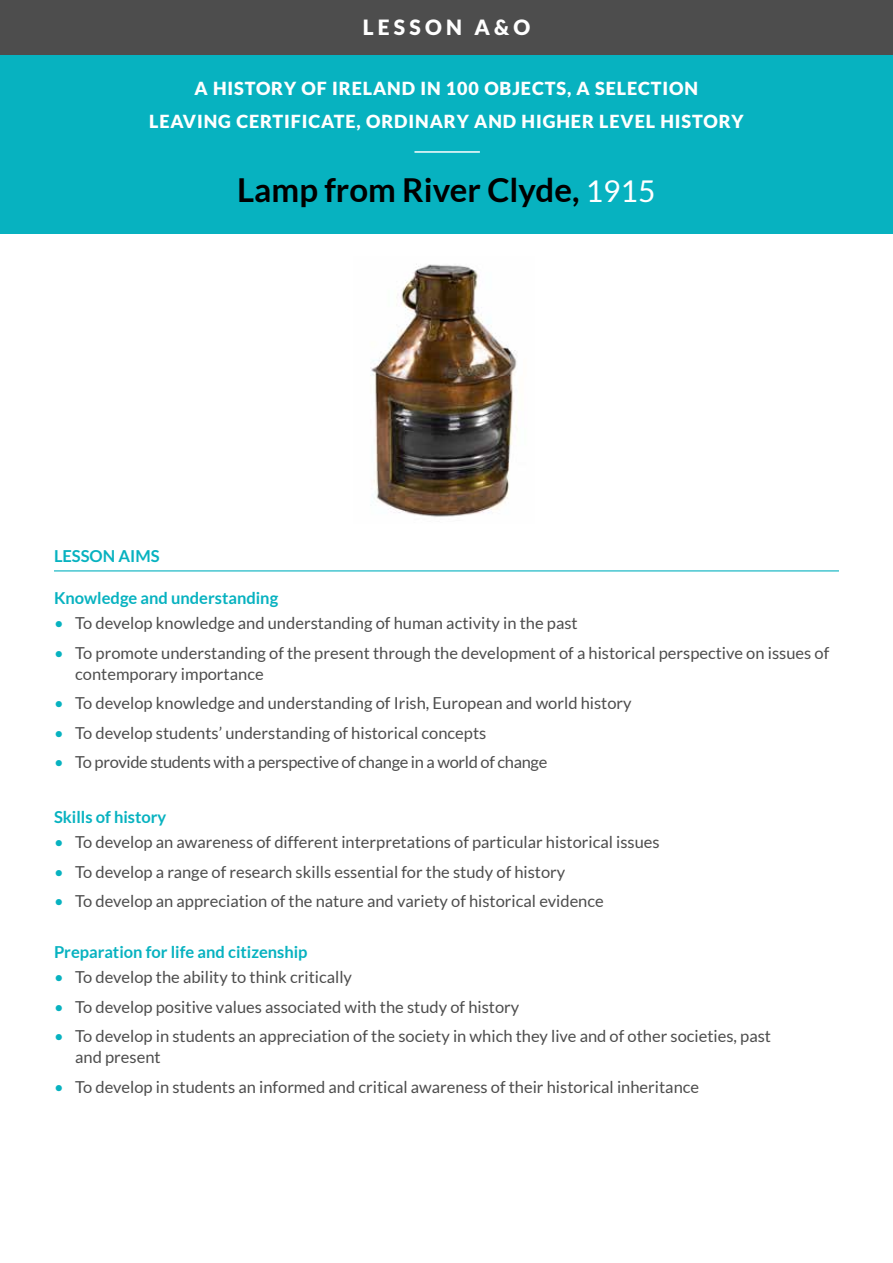
<style>
.page{position:relative;width:893px;height:1263px;background:#fff}
.page>*{position:absolute;margin:0;border:0;box-sizing:border-box;transform-origin:0 0}
.t1{font:700 33px "Lato";color:#000}
.t2{font:900 21px "Lato";color:#fff}
.t3{font:900 18px "Lato";letter-spacing:.05em;color:#fff}
.t4{font:16.5px/21px "Lato";color:#4d4d4d}
.t5{font:700 16.5px "Lato";color:#07b2c0}
.t6{font:16.5px "Lato";letter-spacing:-.02em;color:#4d4d4d}
.s1{font-weight:400;font-size:30px;color:#fff}
.s2{color:#07b2c0}
</style>
<div class="page">
<hr style="left:54px;top:570px;width:785px;height:1px;background:#07b2c0">
<div style="left:0;top:44px;width:893px;height:190px;background:#07b2c0"></div>
<hr style="left:414px;top:151px;width:66px;height:2px;background:#fff">
<div style="left:0;top:0;width:893px;height:54px;background:#4d4d4d"></div>
<img style="left:370px;top:264px;width:147px;height:253px">
<p class="t2" style="left:363px;top:15px;width:169px">LESS ON A&amp;O</p>
<p class="t3" style="left:194px;top:78px;width:65px">A HISTOR</p>
<p class="t3" style="left:284px;top:78px;width:61px">Y OF IRELAN</p>
<p class="t3" style="left:402px;top:78px;width:132px">D IN 100 OBJECT</p>
<p class="t3" style="left:556px;top:78px;width:62px">S, A SELECTION</p>
<p class="t3" style="left:149px;top:111px;width:272px">LEAVING CERTIFICATE, ORDINAR</p>
<p class="t3" style="left:457px;top:111px;width:92px">Y AND HIGHER</p>
<p class="t3" style="left:599px;top:111px;width:23px">LEVEL</p>
<p class="t3" style="left:660px;top:111px;width:46px">HISTOR</p>
<p class="t3" style="left:732px;top:111px;width:14px">Y</p>
<h1 class="t1" style="left:237px;top:172px;width:420px">Lamp from River Clyde, <span class="s1">1915</span></h1>
<p class="t5" style="left:54px;top:546px;width:107px">Lesson aims</p>
<p class="t5" style="left:54px;top:589px;width:226px">Knowledge and understanding</p>
<p class="t4" style="left:54px;top:613px;width:525px"><span class="s2">•</span> To develop knowledge and understanding of human activity in the past</p>
<p class="t4" style="left:75px;top:642px;width:755px;text-indent:-21px"><span class="s2">•</span> To promote understanding of the present through the development of a historical perspective on issues of contemporary importance</p>
<p class="t4" style="left:54px;top:693px;width:579px"><span class="s2">•</span> To develop knowledge and understanding of Irish, European and world history</p>
<p class="t4" style="left:54px;top:722px;width:434px"><span class="s2">•</span> To develop students’ understanding of historical concepts</p>
<p class="t6" style="left:54px;top:753px;width:495px"><span class="s2">•</span> To provide students with a perspective of change in a world of change</p>
<p class="t5" style="left:54px;top:808px;width:114px">Skills of history</p>
<p class="t4" style="left:54px;top:832px;width:607px"><span class="s2">•</span> To develop an awareness of different interpretations of particular historical issues</p>
<p class="t4" style="left:54px;top:861px;width:513px"><span class="s2">•</span> To develop a range of research skills essential for the study of history</p>
<p class="t4" style="left:54px;top:891px;width:551px"><span class="s2">•</span> To develop an appreciation of the nature and variety of historical evidence</p>
<p class="t5" style="left:54px;top:942px;width:255px">Preparation for life and citizenship</p>
<p class="t4" style="left:54px;top:966px;width:300px"><span class="s2">•</span> To develop the ability to think critically</p>
<p class="t4" style="left:54px;top:996px;width:467px"><span class="s2">•</span> To develop positive values associated with the study of history</p>
<p class="t4" style="left:75px;top:1025px;width:697px;text-indent:-21px"><span class="s2">•</span> To develop in students an appreciation of the society in which they live and of other societies, past and present</p>
<p class="t4" style="left:54px;top:1076px;width:647px"><span class="s2">•</span> To develop in students an informed and critical awareness of their historical inheritance</p>
</div>
